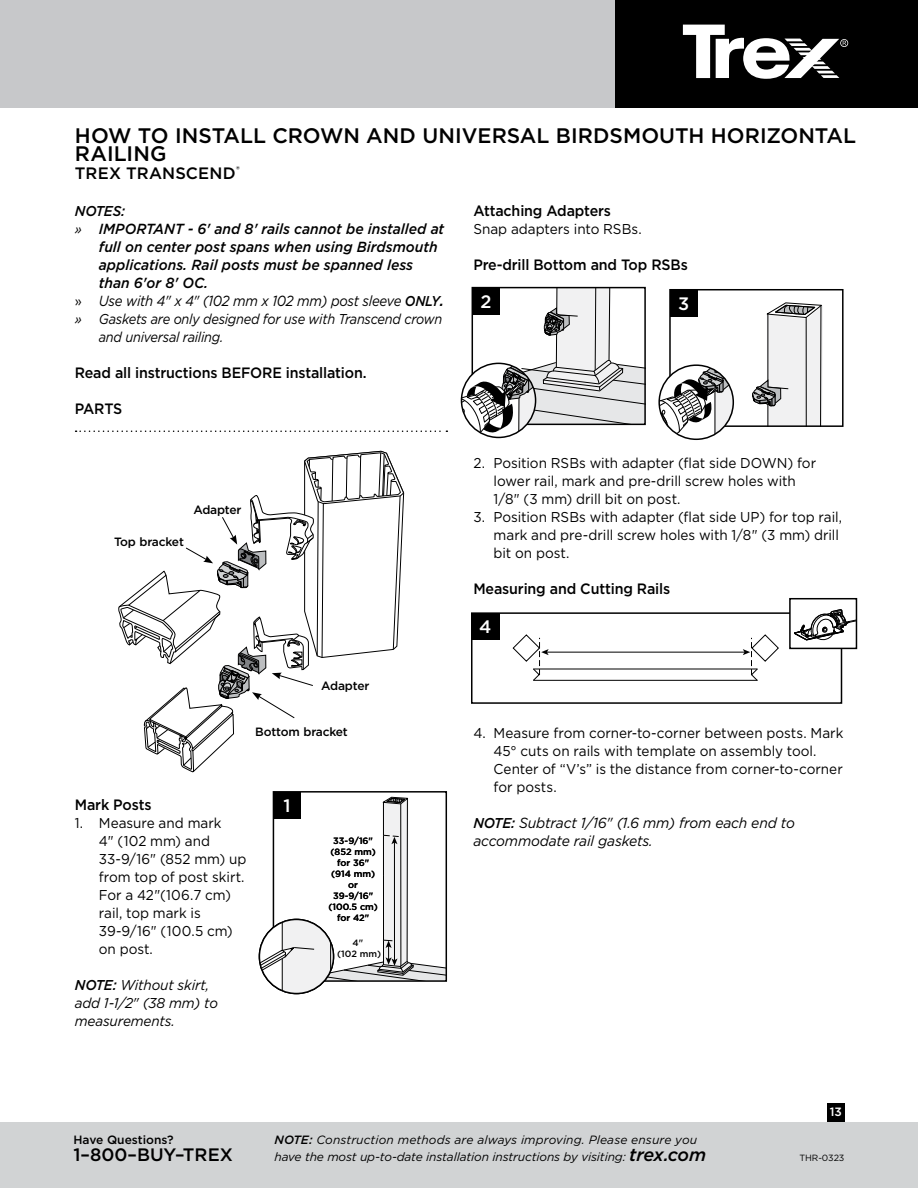
<style>
.page{position:relative;width:918px;height:1188px;background:#fff}
.page>*{position:absolute;margin:0;border:0;box-sizing:border-box;transform-origin:0 0}
.t1{font:500 21px/18px "Gotham";color:#000}
.t2{font:500 18px "Gotham";color:#000}
.t3{font:500 18px "Gotham";color:#fff}
.t4{font:500 16.5px "Gotham";letter-spacing:.01em;color:#000}
.t5{font:500 15px "Gotham";letter-spacing:-.01em;color:#000;scale:.95 1}
.t6{font:italic 500 14.7px "Gotham";color:#000;scale:.95 1}
.t7{font:italic 14.7px/18px "Gotham";letter-spacing:-.015em;color:#000;scale:.95 1}
.t8{font:italic 14.7px "Gotham";letter-spacing:-.015em;color:#000;scale:.9 1}
.t9{font:14.25px/18px "Gotham";color:#000;scale:.95 1}
.t10{font:italic 14.25px/18px "Gotham";letter-spacing:-.02em;color:#000;scale:.9 1}
.t11{font:italic 14.25px/18px "Gotham";letter-spacing:-.02em;color:#000;scale:.95 1}
.t12{font:italic 500 14.25px "Gotham";letter-spacing:-.01em;color:#000;scale:.95 1}
.t13{font:italic 12px "Gotham";letter-spacing:-.01em;color:#000}
.t14{font:italic 12px "Gotham";letter-spacing:.01em;color:#000}
.t15{font:500 12px "Gotham";letter-spacing:-.015em;color:#000}
.t16{font:500 12px "Gotham";color:#fff}
.t17{font:500 9.15px/10.9px "Gotham";color:#000;text-align:center}
.t18{font:9px "Gotham";letter-spacing:-.01em;color:#000}
.s1{font-weight:400;font-size:14.25px}
.s2{font-style:normal;font-size:14.25px}
.s3{font-weight:500;font-size:14.25px}
.s4{font-weight:700;font-size:14.25px}
.s5{font-weight:500}
.s6{font-weight:500;font-size:18px}
</style>
<div class="page">
<div style="left:0;top:0;width:918px;height:108px;background:#c7c8ca"></div>
<div style="left:615px;top:0;width:303px;height:108px;background:#000"></div>
<svg style="left:683px;top:25px;width:165px;height:54px"></svg>
<div style="left:0;top:1122px;width:918px;height:66px;background:#d1d3d4"></div>
<div style="left:827px;top:1103px;width:18px;height:19px;background:#000"></div>
<svg style="left:76px;top:430px;width:371px;height:2px"></svg>
<svg style="left:118px;top:451px;width:286px;height:322px"></svg>
<div style="left:273px;top:792px;width:28px;height:27px;background:#000"></div>
<svg style="left:259px;top:793px;width:187px;height:201px"></svg>
<div style="left:259px;top:919px;width:75px;height:75px;border:2px solid #000;border-radius:50%"></div>
<svg style="left:461px;top:287px;width:184px;height:151px"></svg>
<svg style="left:752px;top:302px;width:71px;height:122px"></svg>
<div style="left:669px;top:289px;width:175px;height:138px;border:2px solid #000"></div>
<div style="left:670px;top:290px;width:28px;height:27px;background:#000"></div>
<svg style="left:659px;top:365px;width:74px;height:75px"></svg>
<hr style="left:533px;top:680px;width:225px;height:1px;background:#000">
<hr style="left:533px;top:669px;width:225px;height:1px;background:#000">
<hr style="left:546px;top:652px;width:199px;height:1px;background:#000">
<svg style="left:512px;top:634px;width:37px;height:47px"></svg>
<svg style="left:743px;top:634px;width:36px;height:47px"></svg>
<div style="left:471px;top:612px;width:371px;height:92px;border:2px solid #000"></div>
<div style="left:472px;top:613px;width:27px;height:27px;background:#000"></div>
<div style="left:790px;top:599px;width:66px;height:49px;background:#fff"></div>
<div style="left:789px;top:598px;width:68px;height:51px;border:2px solid #000"></div>
<svg style="left:792px;top:598px;width:66px;height:43px"></svg>
<h1 class="t1" style="left:75px;top:126px;width:783px">HOW TO INSTALL CROWN AND UNIVERSAL BIRDSMOUTH HORIZONTAL<br>RAILING</h1>
<p class="t4" style="left:75px;top:162px;width:166px">TREX TRANSCEND<sup>®</sup></p>
<p class="t12" style="left:75px;top:202px;width:55px">NOTES:</p>
<p class="t6" style="left:75px;top:219px;width:390px"><span class="s1">»</span> IMPORTANT - 6' and 8' rails cannot be installed at</p>
<p class="t6" style="left:99px;top:237px;width:358px">full on center post spans when using Birdsmouth</p>
<p class="t6" style="left:99px;top:255px;width:332px">applications. Rail posts must be spanned less</p>
<p class="t6" style="left:99px;top:273px;width:117px">than 6'or 8' OC.</p>
<p class="t8" style="left:75px;top:291px;width:411px"><span class="s2">»</span> Use with 4" x 4" (102 mm x 102 mm) post sleeve <span class="s3">ONLY</span><span class="s4">.</span></p>
<p class="t10" style="left:99px;top:310px;width:383px;text-indent:-24px">» Gaskets are only designed for use with Transcend crown and universal railing.</p>
<p class="t5" style="left:75px;top:363px;width:309px">Read all instructions BEFORE installation.</p>
<p class="t5" style="left:75px;top:399px;width:52px">PARTS</p>
<p class="t15" style="left:114px;top:534px;width:71px">Top bracket</p>
<p class="t15" style="left:193px;top:502px;width:50px">Adapter</p>
<p class="t15" style="left:321px;top:678px;width:50px">Adapter</p>
<p class="t15" style="left:255px;top:724px;width:94px">Bottom bracket</p>
<p class="t5" style="left:75px;top:795px;width:82px">Mark Posts</p>
<p class="t9" style="left:99px;top:814px;width:157px;text-indent:-24px">1. Measure and mark<br>4" (102 mm) and<br>33-9/16" (852 mm) up from top of post skirt.<br>For a 42"(106.7 cm) rail, top mark is<br>39-9/16" (100.5 cm) on post.</p>
<p class="t11" style="left:75px;top:976px;width:152px"><span class="s5">NOTE:</span> Without skirt, add 1-1/2" (38 mm) to measurements.</p>
<p class="t3" style="left:283px;top:794px;width:9px">1</p>
<p class="t17" style="left:328px;top:835px;width:51px">33-9/16" (852 mm) for 36" (914 mm) or<br>39-9/16" (100.5 cm) for 42"</p>
<p class="t17" style="left:337px;top:938px;width:45px">4"<br>(102 mm)</p>
<p class="t5" style="left:473px;top:201px;width:147px">Attaching Adapters</p>
<p class="t9" style="left:473px;top:220px;width:179px">Snap adapters into RSBs.</p>
<p class="t5" style="left:473px;top:255px;width:227px">Pre-drill Bottom and Top RSBs</p>
<p class="t3" style="left:480px;top:290px;width:13px">2</p>
<p class="t3" style="left:678px;top:292px;width:13px">3</p>
<p class="t9" style="left:494px;top:454px;width:341px;text-indent:-20px">2. Position RSBs with adapter (flat side DOWN) for lower rail, mark and pre-drill screw holes with<br>1/8" (3 mm) drill bit on post.</p>
<p class="t9" style="left:494px;top:508px;width:368px;text-indent:-20px">3. Position RSBs with adapter (flat side UP) for top rail, mark and pre-drill screw holes with 1/8" (3 mm) drill bit on post.</p>
<p class="t5" style="left:473px;top:579px;width:209px">Measuring and Cutting Rails</p>
<p class="t3" style="left:479px;top:615px;width:14px">4</p>
<p class="t9" style="left:494px;top:724px;width:370px;text-indent:-20px">4. Measure from corner-to-corner between posts. Mark 45° cuts on rails with template on assembly tool.<br>Center of “V’s” is the distance from corner-to-corner for posts.</p>
<p class="t7" style="left:473px;top:813px;width:340px"><span class="s3">NOTE:</span> Subtract 1/16" (1.6 mm) from each end to accommodate rail gaskets.</p>
<p class="t16" style="left:830px;top:1104px;width:14px">13</p>
<p class="t15" style="left:74px;top:1131px;width:102px">Have Questions?</p>
<p class="t14" style="left:274px;top:1132px;width:424px"><span class="s5">NOTE:</span> Construction methods are always improving. Please ensure you</p>
<p class="t2" style="left:74px;top:1143px;width:161px">1–800–BUY–TREX</p>
<p class="t13" style="left:274px;top:1149px;width:433px">have the most up-to-date installation instructions by visiting: <span class="s6">trex.com</span></p>
<p class="t18" style="left:800px;top:1152px;width:46px">THR-0323</p>
</div>
